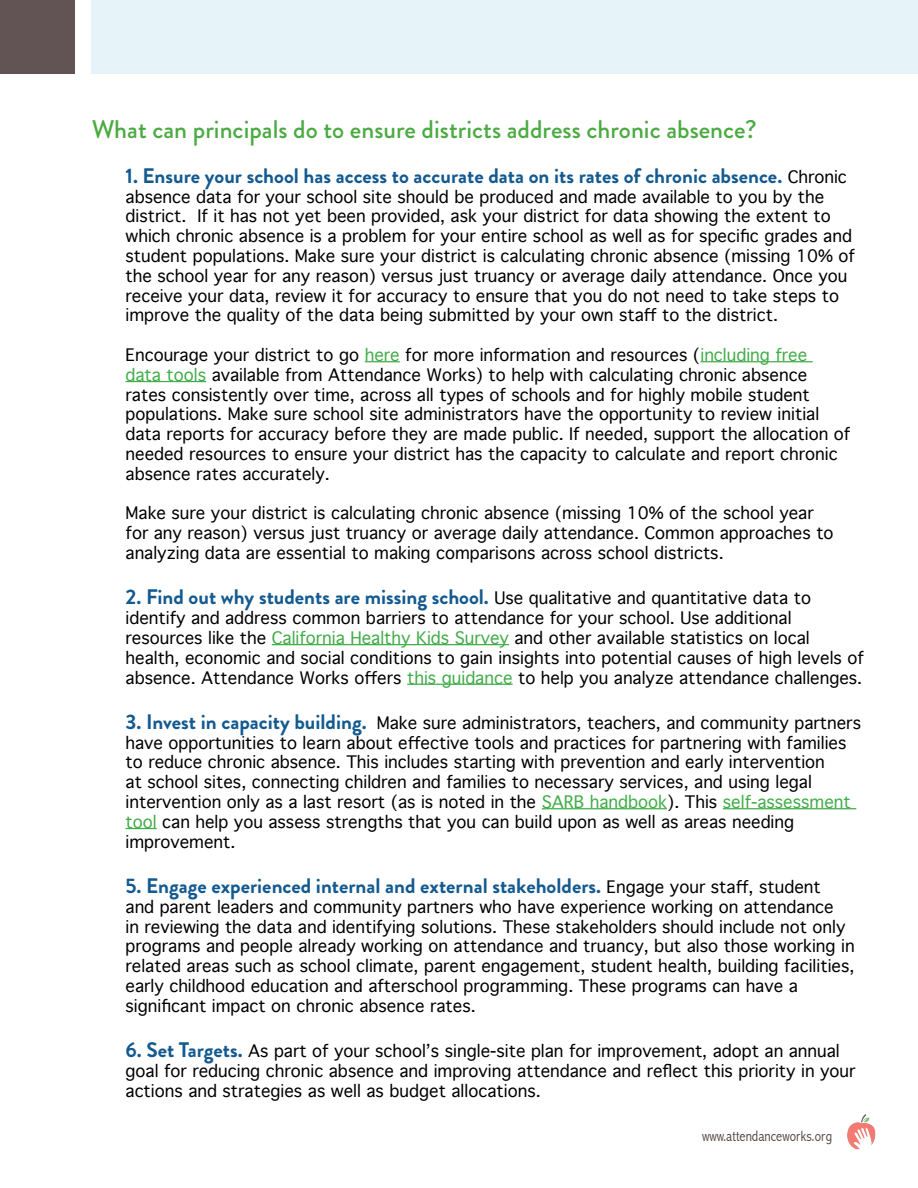
<style>
.page{position:relative;width:918px;height:1188px;background:#fff}
.page>*{position:absolute;margin:0;border:0;box-sizing:border-box;transform-origin:0 0}
.t1{font:500 25.5px "Brandon Grotesque";color:#4baa42}
.t2{font:700 21px "Brandon Grotesque";color:#135a90}
.t3{font:16.5px/19.8px "Geneva";color:#000}
.t4{font:300 condensed 15px "Abadi";color:#514041}
.s1{font-family:"Geneva";font-weight:400;font-size:16.5px;color:#000}
.s2{color:#41ad49}
.s3{font-family:"Brandon Grotesque";font-weight:700;font-size:21px;color:#135a90}
</style>
<div class="page">
<div style="left:0;top:0;width:75px;height:74px;background:#625354"></div>
<div style="left:92px;top:0;width:826px;height:73px;background:#e6f3f9"></div>
<img style="left:848px;top:1115px;width:28px;height:34px">
<hr style="left:365px;top:361px;width:35px;height:1px;background:#41ad49">
<hr style="left:700px;top:361px;width:113px;height:1px;background:#41ad49">
<hr style="left:126px;top:381px;width:80px;height:1px;background:#41ad49">
<hr style="left:272px;top:644px;width:237px;height:1px;background:#41ad49">
<hr style="left:407px;top:684px;width:106px;height:1px;background:#41ad49">
<hr style="left:542px;top:808px;width:125px;height:1px;background:#41ad49">
<hr style="left:723px;top:808px;width:133px;height:1px;background:#41ad49">
<hr style="left:126px;top:828px;width:31px;height:1px;background:#41ad49">
<h1 class="t1" style="left:92px;top:111px;width:666px">What can principals do to ensure districts address chronic absence?</h1>
<p class="t2" style="left:126px;top:161px;width:723px">1. Ensure your school has access to accurate data on its rates of chronic absence. <span class="s1">Chronic</span></p>
<p class="t3" style="left:126px;top:186px;width:731px">absence data for your school site should be produced and made available to you by the district. If it has not yet been provided, ask your district for data showing the extent to which chronic absence is a problem for your entire school as well as for specific grades and student populations. Make sure your district is calculating chronic absence (missing 10% of the school year for any reason) versus just truancy or average daily attendance. Once you receive your data, review it for accuracy to ensure that you do not need to take steps to improve the quality of the data being submitted by your own staff to the district.</p>
<p class="t3" style="left:126px;top:345px;width:726px">Encourage your district to go <span class="s2">here</span> for more information and resources (<span class="s2">including free<br>data tools</span> available from Attendance Works) to help with calculating chronic absence rates consistently over time, across all types of schools and for highly mobile student populations. Make sure school site administrators have the opportunity to review initial data reports for accuracy before they are made public. If needed, support the allocation of needed resources to ensure your district has the capacity to calculate and report chronic absence rates accurately.</p>
<p class="t3" style="left:126px;top:503px;width:710px">Make sure your district is calculating chronic absence (missing 10% of the school year for any reason) versus just truancy or average daily attendance. Common approaches to analyzing data are essential to making comparisons across school districts.</p>
<p class="t2" style="left:126px;top:582px;width:687px">2. Find out why students are missing school. <span class="s1">Use qualitative and quantitative data to</span></p>
<p class="t3" style="left:126px;top:608px;width:740px">identify and address common barriers to attendance for your school. Use additional resources like the <span class="s2">California Healthy Kids Survey</span> and other available statistics on local health, economic and social conditions to gain insights into potential causes of high levels of absence. Attendance Works offers <span class="s2">this guidance</span> to help you analyze attendance challenges.</p>
<p class="t3" style="left:126px;top:713px;width:737px"><span class="s3">3. Invest in capacity building.</span> Make sure administrators, teachers, and community partners have opportunities to learn about effective tools and practices for partnering with families to reduce chronic absence. This includes starting with prevention and early intervention<br>at school sites, connecting children and families to necessary services, and using legal intervention only as a last resort (as is noted in the <span class="s2">SARB handbook</span>). This <span class="s2">self-assessment tool</span> can help you assess strengths that you can build upon as well as areas needing improvement.</p>
<p class="t2" style="left:126px;top:871px;width:697px">5. Engage experienced internal and external stakeholders. <span class="s1">Engage your staff, student</span></p>
<p class="t3" style="left:126px;top:897px;width:731px">and parent leaders and community partners who have experience working on attendance<br>in reviewing the data and identifying solutions. These stakeholders should include not only programs and people already working on attendance and truancy, but also those working in related areas such as school climate, parent engagement, student health, building facilities, early childhood education and afterschool programming. These programs can have a significant impact on chronic absence rates.</p>
<p class="t3" style="left:126px;top:1041px;width:732px"><span class="s3">6. Set Targets.</span> As part of your school’s single-site plan for improvement, adopt an annual goal for reducing chronic absence and improving attendance and reflect this priority in your actions and strategies as well as budget allocations.</p>
<p class="t4" style="left:702px;top:1127px;width:132px">www.attendanceworks.org</p>
</div>
